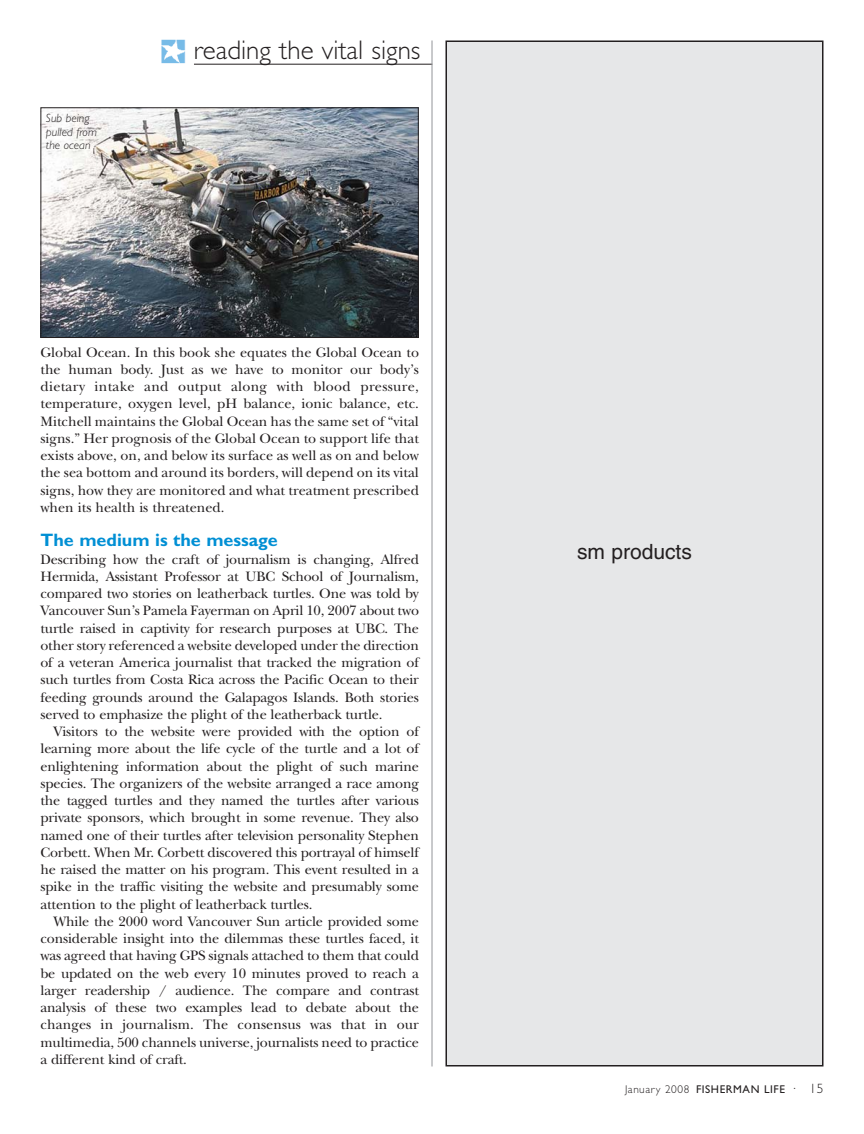
<style>
.page{position:relative;width:864px;height:1134px;background:#fff}
.page>*{position:absolute;margin:0;border:0;box-sizing:border-box;transform-origin:0 0}
.t1{font:300 27px "Gill Sans";color:#231f20}
.t2{font:21px "Helvetica";color:#231f20}
.t3{font:700 18px "Gill Sans";color:#008fd4}
.t4{font:14.25px/17.2px "New Baskerville";letter-spacing:-.01em;color:#231f20;text-align:justify}
.t5{font:italic 300 12px/13.5px "Gill Sans";color:#231f20}
.t6{font:11.25px "Gill Sans";letter-spacing:.05em;color:#231f20}
.s1{font-weight:300}
.s2{font-weight:300;font-size:13.5px}
</style>
<div class="page">
<div style="left:447px;top:42px;width:375px;height:1023px;background:#e6e7e8"></div>
<div style="left:446px;top:40px;width:378px;height:1026px;border:2px solid #231f20"></div>
<hr style="left:194px;top:64px;width:238px;height:1px;background:#231f20">
<hr style="left:432px;top:40px;width:1px;height:1026px;background:#939598">
<img style="left:161px;top:39px;width:25px;height:25px">
<img style="left:42px;top:109px;width:375px;height:227px">
<div style="left:40px;top:107px;width:379px;height:231px;border:1px solid #231f20"></div>
<p class="t5" style="left:46px;top:112px;width:52px">Sub being pulled from the ocean</p>
<h1 class="t1" style="left:194px;top:41px;width:228px">reading the vital signs</h1>
<p class="t4" style="left:40px;top:345px;width:380px">Global Ocean. In this book she equates the Global Ocean to the human body. Just as we have to monitor our body’s dietary intake and output along with blood pressure, temperature, oxygen level, pH balance, ionic balance, etc.<br>Mitchell maintains the Global Ocean has the same set of “vital signs.” Her prognosis of the Global Ocean to support life that exists above, on, and below its surface as well as on and below the sea bottom and around its borders, will depend on its vital signs, how they are monitored and what treatment prescribed when its health is threatened.</p>
<p class="t3" style="left:40px;top:534px;width:239px">The medium is the message</p>
<p class="t4" style="left:40px;top:552px;width:380px">Describing how the craft of journalism is changing, Alfred Hermida, Assistant Professor at UBC School of Journalism, compared two stories on leatherback turtles. One was told by Vancouver Sun’s Pamela Fayerman on April 10, 2007 about two turtle raised in captivity for research purposes at UBC. The other story referenced a website developed under the direction of a veteran America journalist that tracked the migration of such turtles from Costa Rica across the Pacific Ocean to their feeding grounds around the Galapagos Islands. Both stories served to emphasize the plight of the leatherback turtle.</p>
<p class="t4" style="left:40px;top:725px;width:380px;text-indent:13px">Visitors to the website were provided with the option of learning more about the life cycle of the turtle and a lot of enlightening information about the plight of such marine species. The organizers of the website arranged a race among the tagged turtles and they named the turtles after various private sponsors, which brought in some revenue. They also named one of their turtles after television personality Stephen Corbett. When Mr. Corbett discovered this portrayal of himself he raised the matter on his program. This event resulted in a spike in the traffic visiting the website and presumably some attention to the plight of leatherback turtles.</p>
<p class="t4" style="left:40px;top:914px;width:380px;text-indent:13px">While the 2000 word Vancouver Sun article provided some considerable insight into the dilemmas these turtles faced, it was agreed that having GPS signals attached to them that could be updated on the web every 10 minutes proved to reach a larger readership / audience. The compare and contrast analysis of these two examples lead to debate about the changes in journalism. The consensus was that in our multimedia, 500 channels universe, journalists need to practice a different kind of craft.</p>
<h2 class="t2" style="left:577px;top:544px;width:116px">sm products</h2>
<p class="t6" style="left:625px;top:1085px;width:200px"><span class="s1">January 2008</span> FISHERMAN LIFE <span class="s2">· 15</span></p>
</div>
